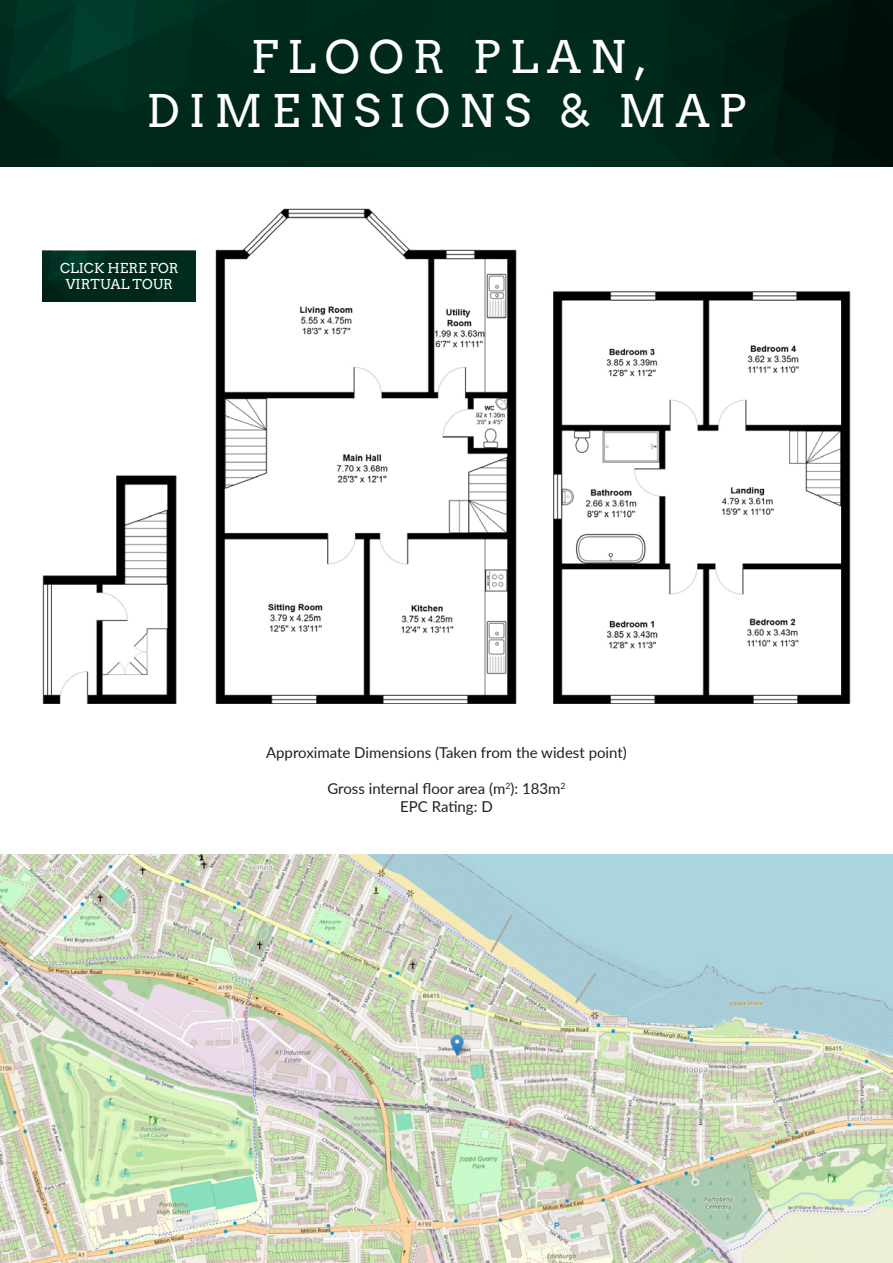
<style>
.page{position:relative;width:893px;height:1263px;background:#fff}
.page>*{position:absolute;margin:0;border:0;box-sizing:border-box;transform-origin:0 0}
.t1{font:45px/54px "Arvo";letter-spacing:.2em;color:#fff;text-align:center}
.t2{font:15px/18px "Lato";color:#231f20;text-align:center}
.t3{font:13.65px/16.4px "Arvo";color:#fff;text-align:center}
</style>
<div class="page">
<img style="left:0;top:0;width:893px;height:166px">
<img style="left:0;top:855px;width:893px;height:408px">
<img style="left:42px;top:209px;width:809px;height:495px">
<img style="left:43px;top:251px;width:153px;height:50px">
<h1 class="t1" style="left:147px;top:30px;width:601px">FLOOR PLAN,<br>DIMENSIONS &amp; MAP</h1>
<p class="t3" style="left:60px;top:260px;width:120px">CLICK HERE FOR<br>VIRTUAL TOUR</p>
<p class="t2" style="left:266px;top:743px;width:362px">Approximate Dimensions (Taken from the widest point)</p>
<p class="t2" style="left:327px;top:779px;width:240px">Gross internal floor area (m<sup>2</sup>): 183m<sup>2<br></sup>EPC Rating: D</p>
</div>
